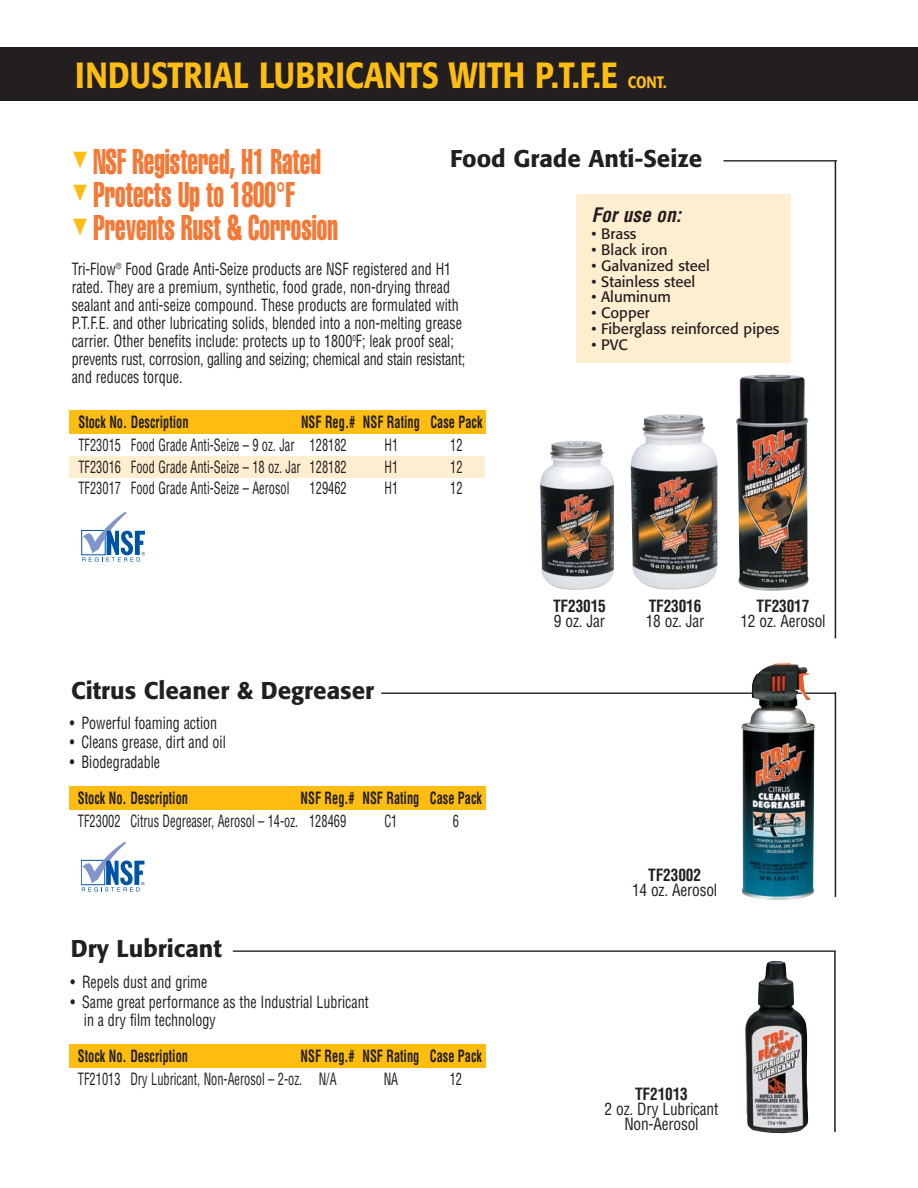
<style>
.page{position:relative;width:918px;height:1188px;background:#fff}
.page>*{position:absolute;margin:0;border:0;box-sizing:border-box;transform-origin:0 0}
.t1{font:500 36px "Formata";color:#febd10;scale:.85 1}
.t2{font:extra-condensed 35.25px "Helvetica";color:#f47836;scale:.7 1}
.t3{font:500 24px "Formata";color:#231f20}
.t4{font:italic 700 condensed 19.5px "Helvetica";color:#231f20}
.t5{font:condensed 16.5px/18px "Helvetica";color:#231f20;scale:.85 1}
.t6{font:condensed 16.5px "Helvetica";color:#231f20;scale:.75 1}
.t7{font:700 condensed 16.5px "Helvetica";color:#231f20;scale:.75 1}
.t8{font:condensed 16.5px/15px "Helvetica";color:#231f20;text-align:center;scale:.93 1}
.t9{font:700 condensed 16.5px "Helvetica";color:#231f20;scale:.93 1}
.t10{font:15px "Formata";color:#231f20}
.s1{font-size:16.5px}
</style>
<div class="page">
<div style="left:576px;top:195px;width:214px;height:168px;background:#ffeecf"></div>
<div style="left:0;top:47px;width:918px;height:54px;background:#231f20"></div>
<img style="left:630px;top:414px;width:88px;height:176px">
<img style="left:540px;top:441px;width:74px;height:149px">
<img style="left:745px;top:960px;width:64px;height:174px">
<img style="left:736px;top:375px;width:73px;height:216px">
<hr style="left:724px;top:160px;width:113px;height:2px;background:#231f20">
<div style="left:70px;top:410px;width:416px;height:24px;background:#febd10"></div>
<div style="left:70px;top:456px;width:415px;height:22px;background:#ffeecf"></div>
<hr style="left:835px;top:161px;width:1px;height:477px;background:#231f20">
<hr style="left:381px;top:693px;width:455px;height:1px;background:#231f20">
<hr style="left:835px;top:692px;width:1px;height:205px;background:#231f20">
<img style="left:741px;top:662px;width:74px;height:238px">
<hr style="left:233px;top:950px;width:603px;height:2px;background:#231f20">
<hr style="left:834px;top:952px;width:2px;height:180px;background:#231f20">
<div style="left:69px;top:786px;width:417px;height:24px;background:#febd10"></div>
<div style="left:69px;top:1044px;width:417px;height:24px;background:#febd10"></div>
<svg style="left:82px;top:842px;width:62px;height:50px"></svg>
<svg style="left:82px;top:512px;width:63px;height:50px"></svg>
<h1 class="t1" style="left:75px;top:59px;width:697px">INDUSTRIAL LUBRICANTS WITH P.T.F.E <span class="s1">CONT.</span></h1>
<h3 class="t3" style="left:450px;top:147px;width:254px">Food Grade Anti-Seize</h3>
<h2 class="t2" style="left:73px;top:149px;width:356px"><sup>▼</sup> NSF Registered, H1 Rated</h2>
<h2 class="t2" style="left:73px;top:182px;width:319px"><sup>▼</sup> Protects Up to 1800°F</h2>
<h2 class="t2" style="left:73px;top:215px;width:380px"><sup>▼</sup> Prevents Rust &amp; Corrosion</h2>
<p class="t4" style="left:591px;top:208px;width:95px">For use on:</p>
<p class="t10" style="left:591px;top:228px;width:47px">• Brass</p>
<p class="t10" style="left:591px;top:243px;width:78px">• Black iron</p>
<p class="t10" style="left:591px;top:259px;width:120px">• Galvanized steel</p>
<p class="t10" style="left:591px;top:275px;width:105px">• Stainless steel</p>
<p class="t10" style="left:591px;top:291px;width:81px">• Aluminum</p>
<p class="t10" style="left:591px;top:306px;width:60px">• Copper</p>
<p class="t10" style="left:591px;top:322px;width:190px">• Fiberglass reinforced pipes</p>
<p class="t10" style="left:591px;top:338px;width:38px">• PVC</p>
<p class="t5" style="left:72px;top:261px;width:464px">Tri-Flow<sup>®</sup> Food Grade Anti-Seize products are NSF registered and H1 rated. They are a premium, synthetic, food grade, non-drying thread sealant and anti-seize compound. These products are formulated with P.T.F.E. and other lubricating solids, blended into a non-melting grease carrier. Other benefits include: protects up to 1800<sup>0</sup>F; leak proof seal; prevents rust, corrosion, galling and seizing; chemical and stain resistant; and reduces torque.</p>
<p class="t7" style="left:78px;top:416px;width:148px">Stock No. Description</p>
<p class="t7" style="left:301px;top:416px;width:243px">NSF Reg.# NSF Rating Case Pack</p>
<p class="t6" style="left:78px;top:438px;width:359px">TF23015 Food Grade Anti-Seize – 9 oz. Jar 128182</p>
<p class="t6" style="left:385px;top:438px;width:20px">H1</p>
<p class="t6" style="left:450px;top:438px;width:18px">12</p>
<p class="t6" style="left:78px;top:460px;width:359px">TF23016 Food Grade Anti-Seize – 18 oz. Jar 128182</p>
<p class="t6" style="left:385px;top:460px;width:20px">H1</p>
<p class="t6" style="left:450px;top:460px;width:18px">12</p>
<p class="t6" style="left:78px;top:482px;width:359px">TF23017 Food Grade Anti-Seize – Aerosol 129462</p>
<p class="t6" style="left:385px;top:482px;width:20px">H1</p>
<p class="t6" style="left:450px;top:482px;width:18px">12</p>
<h3 class="t3" style="left:71px;top:680px;width:304px">Citrus Cleaner &amp; Degreaser</h3>
<p class="t5" style="left:70px;top:715px;width:175px">• Powerful foaming action</p>
<p class="t5" style="left:70px;top:735px;width:185px">• Cleans grease, dirt and oil</p>
<p class="t5" style="left:70px;top:754px;width:108px">• Biodegradable</p>
<p class="t7" style="left:78px;top:792px;width:148px">Stock No. Description</p>
<p class="t7" style="left:301px;top:792px;width:243px">NSF Reg.# NSF Rating Case Pack</p>
<p class="t6" style="left:78px;top:814px;width:359px">TF23002 Citrus Degreaser, Aerosol – 14-oz. 128469</p>
<p class="t6" style="left:384px;top:814px;width:19px">C1</p>
<p class="t6" style="left:453px;top:814px;width:10px">6</p>
<h3 class="t3" style="left:71px;top:938px;width:153px">Dry Lubricant</h3>
<p class="t5" style="left:70px;top:975px;width:163px">• Repels dust and grime</p>
<p class="t5" style="left:84px;top:994px;width:336px;text-indent:-14px">• Same great performance as the Industrial Lubricant in a dry film technology</p>
<p class="t7" style="left:78px;top:1050px;width:148px">Stock No. Description</p>
<p class="t7" style="left:301px;top:1050px;width:243px">NSF Reg.# NSF Rating Case Pack</p>
<p class="t6" style="left:78px;top:1072px;width:346px">TF21013 Dry Lubricant, Non-Aerosol – 2-oz. N/A</p>
<p class="t6" style="left:384px;top:1072px;width:21px">NA</p>
<p class="t6" style="left:450px;top:1072px;width:18px">12</p>
<p class="t9" style="left:553px;top:600px;width:58px">TF23015</p>
<p class="t8" style="left:554px;top:615px;width:56px">9 oz. Jar</p>
<p class="t9" style="left:649px;top:599px;width:58px">TF23016</p>
<p class="t8" style="left:646px;top:615px;width:65px">18 oz. Jar</p>
<p class="t9" style="left:757px;top:599px;width:58px">TF23017</p>
<p class="t8" style="left:740px;top:614px;width:93px">12 oz. Aerosol</p>
<p class="t9" style="left:648px;top:868px;width:58px">TF23002</p>
<p class="t8" style="left:632px;top:884px;width:93px">14 oz. Aerosol</p>
<p class="t9" style="left:635px;top:1088px;width:58px">TF21013</p>
<p class="t8" style="left:605px;top:1103px;width:124px">2 oz. Dry Lubricant<br>Non-Aerosol</p>
</div>
